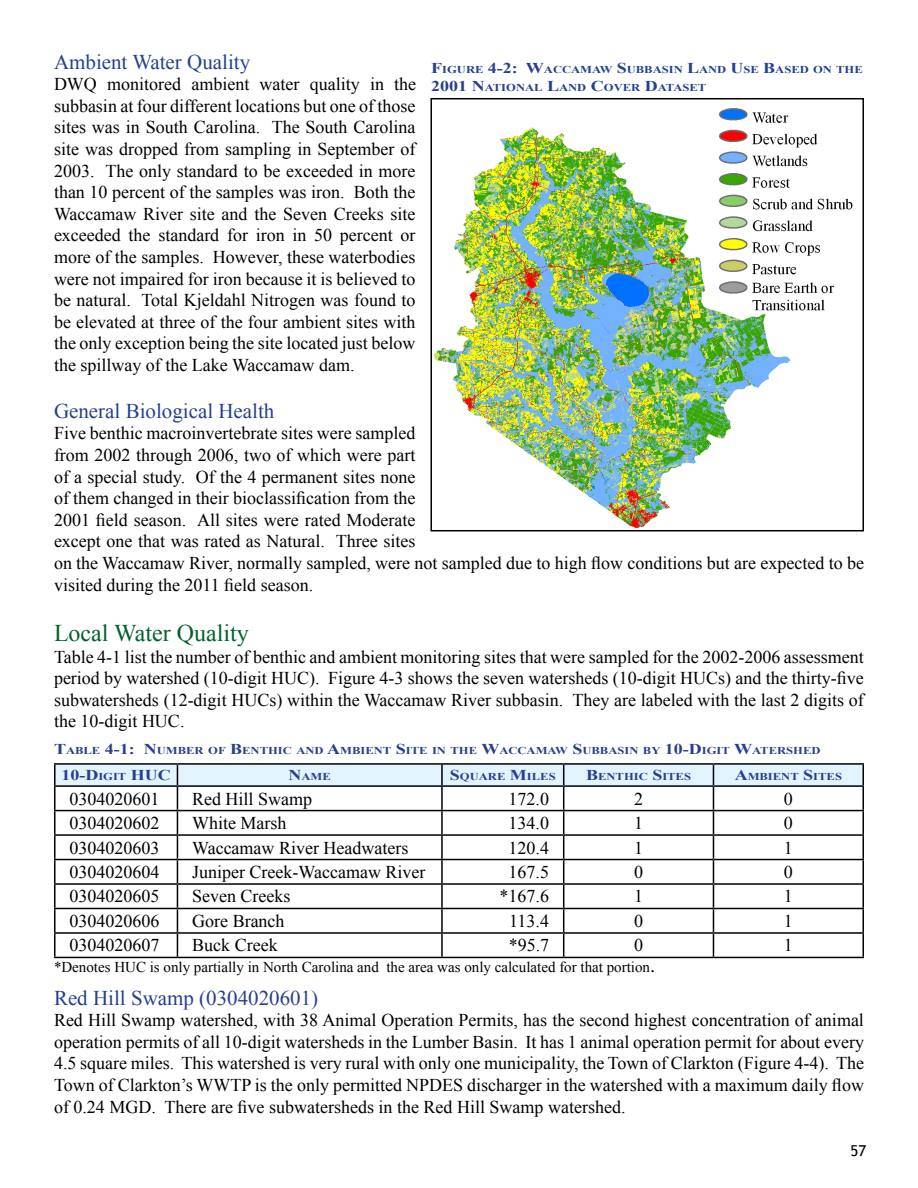
<style>
.page{position:relative;width:918px;height:1188px;background:#fff}
.page>*{position:absolute;margin:0;border:0;box-sizing:border-box;transform-origin:0 0}
.t1{font:24px "Times New Roman";color:#00622b}
.t2{font:21px "Times New Roman";color:#25408f}
.t3{font:18px/21.6px "Times New Roman";color:#000;text-align:justify}
.t4{font:15px "Times New Roman";color:#000}
.t5{font:700 15px "Times New Roman";color:#25408f;scale:1.2 1}
.t6{font:15px "Trebuchet MS";color:#000}
.t7{font:700 10.5px/18px "Times New Roman";color:#25408f;scale:1.2 1}
.s1{font-size:15px}
.s2{font-size:10.5px}
.s3{font-family:"Trebuchet MS"}
</style>
<div class="page">
<img style="left:434px;top:108px;width:419px;height:420px">
<div style="left:430px;top:98px;width:434px;height:433px;border:2px solid #000"></div>
<hr style="left:54px;top:763px;width:123px;height:2px;background:#000">
<hr style="left:54px;top:765px;width:2px;height:20px;background:#000">
<hr style="left:177px;top:763px;width:265px;height:2px;background:#000">
<hr style="left:442px;top:763px;width:122px;height:2px;background:#000">
<hr style="left:564px;top:763px;width:149px;height:2px;background:#000">
<hr style="left:713px;top:763px;width:151px;height:2px;background:#000">
<hr style="left:862px;top:765px;width:2px;height:20px;background:#000">
<hr style="left:54px;top:785px;width:123px;height:2px;background:#000">
<hr style="left:54px;top:787px;width:2px;height:23px;background:#000">
<hr style="left:713px;top:785px;width:151px;height:2px;background:#000">
<hr style="left:862px;top:787px;width:2px;height:23px;background:#000">
<hr style="left:54px;top:810px;width:123px;height:1px;background:#000">
<hr style="left:54px;top:811px;width:2px;height:23px;background:#000">
<hr style="left:713px;top:810px;width:151px;height:1px;background:#000">
<hr style="left:862px;top:811px;width:2px;height:23px;background:#000">
<hr style="left:54px;top:834px;width:123px;height:2px;background:#000">
<hr style="left:54px;top:836px;width:2px;height:23px;background:#000">
<hr style="left:713px;top:834px;width:151px;height:2px;background:#000">
<hr style="left:862px;top:836px;width:2px;height:23px;background:#000">
<hr style="left:54px;top:859px;width:123px;height:1px;background:#000">
<hr style="left:54px;top:860px;width:2px;height:23px;background:#000">
<hr style="left:713px;top:859px;width:151px;height:1px;background:#000">
<hr style="left:862px;top:860px;width:2px;height:23px;background:#000">
<hr style="left:54px;top:883px;width:123px;height:2px;background:#000">
<hr style="left:54px;top:885px;width:2px;height:23px;background:#000">
<hr style="left:713px;top:883px;width:151px;height:2px;background:#000">
<hr style="left:862px;top:885px;width:2px;height:23px;background:#000">
<hr style="left:54px;top:908px;width:123px;height:1px;background:#000">
<hr style="left:54px;top:909px;width:2px;height:23px;background:#000">
<hr style="left:713px;top:908px;width:151px;height:1px;background:#000">
<hr style="left:862px;top:909px;width:2px;height:23px;background:#000">
<hr style="left:54px;top:932px;width:123px;height:2px;background:#000">
<hr style="left:54px;top:934px;width:2px;height:23px;background:#000">
<hr style="left:713px;top:932px;width:151px;height:2px;background:#000">
<svg style="left:55px;top:764px;width:808px;height:193px"></svg>
<hr style="left:862px;top:934px;width:2px;height:23px;background:#000">
<hr style="left:54px;top:957px;width:123px;height:1px;background:#000">
<hr style="left:177px;top:957px;width:265px;height:1px;background:#000">
<hr style="left:442px;top:957px;width:122px;height:1px;background:#000">
<hr style="left:564px;top:957px;width:149px;height:1px;background:#000">
<hr style="left:713px;top:957px;width:151px;height:1px;background:#000">
<p class="t2" style="left:54px;top:47px;width:198px">Ambient Water Quality</p>
<p class="t3" style="left:54px;top:73px;width:364px">DWQ monitored ambient water quality in the subbasin at four different locations but one of those sites was in South Carolina. The South Carolina site was dropped from sampling in September of 2003. The only standard to be exceeded in more than 10 percent of the samples was iron. Both the Waccamaw River site and the Seven Creeks site exceeded the standard for iron in 50 percent or more of the samples. However, these waterbodies were not impaired for iron because it is believed to be natural. Total Kjeldahl Nitrogen was found to be elevated at three of the four ambient sites with the only exception being the site located just below the spillway of the Lake Waccamaw dam.</p>
<p class="t2" style="left:54px;top:397px;width:222px">General Biological Health</p>
<p class="t3" style="left:54px;top:422px;width:812px;text-align:left">Five benthic macroinvertebrate sites were sampled<br>from 2002 through 2006, two of which were part<br>of a special study. Of the 4 permanent sites none<br>of them changed in their bioclassification from the<br>2001 field season. All sites were rated Moderate<br>except one that was rated as Natural. Three sites<br>on the Waccamaw River, normally sampled, were not sampled due to high flow conditions but are expected to be visited during the 2011 field season.</p>
<h1 class="t1" style="left:54px;top:617px;width:196px">Local Water Quality</h1>
<p class="t3" style="left:54px;top:645px;width:811px">Table 4-1 list the number of benthic and ambient monitoring sites that were sampled for the 2002-2006 assessment period by watershed (10-digit HUC). Figure 4-3 shows the seven watersheds (10-digit HUCs) and the thirty-five subwatersheds (12-digit HUCs) within the Waccamaw River subbasin. They are labeled with the last 2 digits of the 10-digit HUC.</p>
<p class="t7" style="left:431px;top:60px;width:361px"><span class="s1">F</span>IGURE <span class="s1">4-2: W</span>ACCAMAW <span class="s1">S</span>UBBASIN <span class="s1">L</span>AND <span class="s1">U</span>SE <span class="s1">B</span>ASED ON THE<br><span class="s1">2001 N</span>ATIONAL <span class="s1">L</span>AND <span class="s1">C</span>OVER <span class="s1">D</span>ATASET</p>
<p class="t7" style="left:54px;top:741px;width:640px"><span class="s1">T</span>ABLE <span class="s1">4-1: N</span>UMBER OF <span class="s1">B</span>ENTHIC AND <span class="s1">A</span>MBIENT <span class="s1">S</span>ITE IN THE <span class="s1">W</span>ACCAMAW <span class="s1">S</span>UBBASIN BY <span class="s1">10-D</span>IGIT <span class="s1">W</span>ATERSHED</p>
<p class="t5" style="left:61px;top:765px;width:93px">10-D<span class="s2">IGIT</span> HUC</p>
<p class="t7" style="left:289px;top:767px;width:37px"><span class="s1">N</span>AME</p>
<p class="t7" style="left:450px;top:767px;width:90px"><span class="s1">S</span>QUARE <span class="s1">M</span>ILES</p>
<p class="t7" style="left:586px;top:767px;width:89px"><span class="s1">B</span>ENTHIC <span class="s1">S</span>ITES</p>
<p class="t7" style="left:735px;top:767px;width:91px"><span class="s1">A</span>MBIENT <span class="s1">S</span>ITES</p>
<p class="t3" style="left:69px;top:787px;width:91px">0304020601</p>
<p class="t3" style="left:192px;top:787px;width:122px">Red Hill Swamp</p>
<p class="t3" style="left:509px;top:787px;width:42px">172.0</p>
<p class="t3" style="left:634px;top:787px;width:10px">2</p>
<p class="t3" style="left:784px;top:787px;width:10px">0</p>
<p class="t3" style="left:69px;top:812px;width:91px">0304020602</p>
<p class="t3" style="left:192px;top:812px;width:96px">White Marsh</p>
<p class="t3" style="left:509px;top:812px;width:42px">134.0</p>
<p class="t3" style="left:634px;top:812px;width:10px">1</p>
<p class="t3" style="left:784px;top:812px;width:10px">0</p>
<p class="t3" style="left:69px;top:836px;width:91px">0304020603</p>
<p class="t3" style="left:192px;top:836px;width:218px">Waccamaw River Headwaters</p>
<p class="t3" style="left:509px;top:836px;width:42px">120.4</p>
<p class="t3" style="left:634px;top:836px;width:10px">1</p>
<p class="t3" style="left:784px;top:836px;width:10px">1</p>
<p class="t3" style="left:69px;top:861px;width:91px">0304020604</p>
<p class="t3" style="left:192px;top:861px;width:235px">Juniper Creek-Waccamaw River</p>
<p class="t3" style="left:509px;top:861px;width:42px">167.5</p>
<p class="t3" style="left:634px;top:861px;width:10px">0</p>
<p class="t3" style="left:784px;top:861px;width:10px">0</p>
<p class="t3" style="left:69px;top:885px;width:91px">0304020605</p>
<p class="t3" style="left:192px;top:885px;width:100px">Seven Creeks</p>
<p class="t3" style="left:500px;top:885px;width:51px">*167.6</p>
<p class="t3" style="left:634px;top:885px;width:10px">1</p>
<p class="t3" style="left:784px;top:885px;width:10px">1</p>
<p class="t3" style="left:69px;top:910px;width:91px">0304020606</p>
<p class="t3" style="left:192px;top:910px;width:94px">Gore Branch</p>
<p class="t3" style="left:509px;top:910px;width:41px">113.4</p>
<p class="t3" style="left:634px;top:910px;width:10px">0</p>
<p class="t3" style="left:784px;top:910px;width:10px">1</p>
<p class="t3" style="left:69px;top:934px;width:91px">0304020607</p>
<p class="t3" style="left:192px;top:934px;width:87px">Buck Creek</p>
<p class="t3" style="left:509px;top:934px;width:42px">*95.7</p>
<p class="t3" style="left:634px;top:934px;width:10px">0</p>
<p class="t3" style="left:784px;top:934px;width:10px">1</p>
<p class="t4" style="left:54px;top:957px;width:603px">*Denotes HUC is only partially in North Carolina and the area was only calculated for that portion<span class="s3">.</span></p>
<p class="t2" style="left:54px;top:983px;width:266px">Red Hill Swamp (0304020601)</p>
<p class="t3" style="left:54px;top:1009px;width:812px">Red Hill Swamp watershed, with 38 Animal Operation Permits, has the second highest concentration of animal operation permits of all 10-digit watersheds in the Lumber Basin. It has 1 animal operation permit for about every 4.5 square miles. This watershed is very rural with only one municipality, the Town of Clarkton (Figure 4-4). The Town of Clarkton’s WWTP is the only permitted NPDES discharger in the watershed with a maximum daily flow of 0.24 MGD. There are five subwatersheds in the Red Hill Swamp watershed.</p>
<p class="t6" style="left:851px;top:1141px;width:17px">57</p>
</div>
